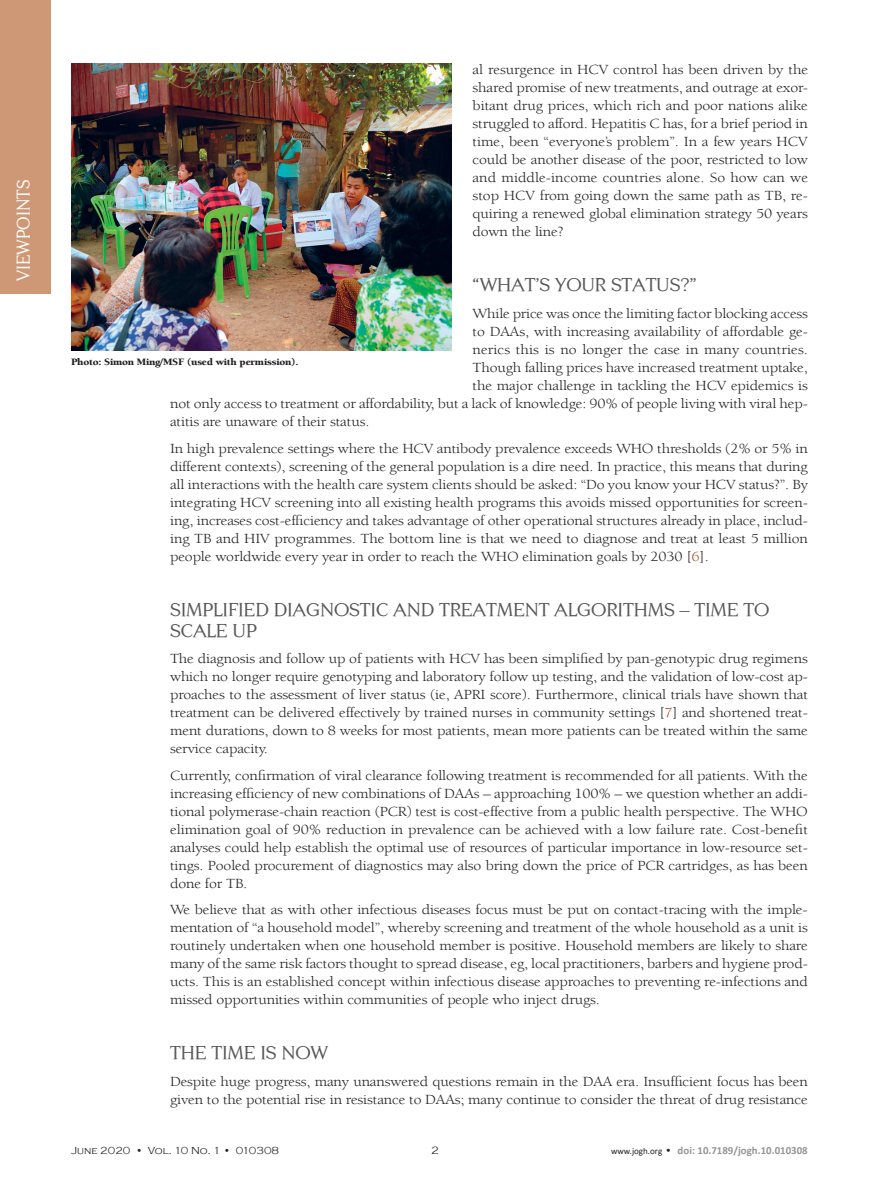
<style>
.page{position:relative;width:893px;height:1191px;background:#fff}
.page>*{position:absolute;margin:0;border:0;box-sizing:border-box;transform-origin:0 0}
.t1{font:18.6px/21px "Centabel";letter-spacing:-.01em;color:#57585a;scale:1.11 1}
.t2{font:18px "Centabel";color:#fff}
.t3{font:14.25px/18px "Berkeley Std";letter-spacing:-.01em;color:#231f20;text-align:justify;scale:1.11 1}
.t4{font:700 10.95px "Calibri";color:#939598}
.t5{font:300 10.95px "Copperplate Gothic";color:#231f20}
.t6{font:300 10.5px "Copperplate Gothic";color:#231f20}
.t7{font:900 10.05px "Berkeley Std";letter-spacing:-.02em;color:#231f20;scale:1.11 1}
.s1{color:#aa4c22}
.s2{font-weight:400;font-size:9px;color:#231f20}
.s3{font-family:"Copperplate Gothic";font-weight:300;color:#231f20}
</style>
<div class="page">
<div style="left:0;top:0;width:51px;height:293px;background:#ce9877"></div>
<img style="left:71px;top:64px;width:380px;height:286px">
<p class="t2" style="left:13px;top:281px;width:103px;rotate:-90deg">VIEWPOINTS</p>
<p class="t3" style="left:473px;top:61px;width:304px">al resurgence in HCV control has been driven by the shared promise of new treatments, and outrage at exor&shy;bitant drug prices, which rich and poor nations alike struggled to afford. Hepatitis C has, for a brief period in time, been “everyone’s problem”. In a few years HCV could be another disease of the poor, restricted to low and middle-income countries alone. So how can we stop HCV from going down the same path as TB, re&shy;quiring a renewed global elimination strategy 50 years down the line?</p>
<h1 class="t1" style="left:473px;top:274px;width:203px">“WHAT’S YOUR STATUS?”</h1>
<p class="t3" style="left:473px;top:305px;width:304px">While price was once the limiting factor blocking access</p>
<p class="t3" style="left:473px;top:323px;width:304px">to DAAs, with increasing availability of affordable ge-</p>
<p class="t3" style="left:473px;top:341px;width:304px">nerics this is no longer the case in many countries.</p>
<p class="t3" style="left:473px;top:359px;width:304px">Though falling prices have increased treatment uptake,</p>
<p class="t3" style="left:473px;top:377px;width:304px">the major challenge in tackling the HCV epidemics is</p>
<p class="t3" style="left:170px;top:395px;width:576px">not only access to treatment or affordability, but a lack of knowledge: 90% of people living with viral hep-</p>
<p class="t3" style="left:170px;top:413px;width:181px">atitis are unaware of their status.</p>
<p class="t3" style="left:170px;top:439px;width:576px">In high prevalence settings where the HCV antibody prevalence exceeds WHO thresholds (2% or 5% in different contexts), screening of the general population is a dire need. In practice, this means that during all interactions with the health care system clients should be asked: “Do you know your HCV status?”. By integrating HCV screening into all existing health programs this avoids missed opportunities for screen&shy;ing, increases cost-efficiency and takes advantage of other operational structures already in place, includ&shy;ing TB and HIV programmes. The bottom line is that we need to diagnose and treat at least 5 million people worldwide every year in order to reach the WHO elimination goals by 2030 [<span class="s1">6</span>].</p>
<h1 class="t1" style="left:170px;top:598px;width:541px">SIMPLIFIED DIAGNOSTIC AND TREATMENT ALGORITHMS – TIME TO<br>SCALE UP</h1>
<p class="t3" style="left:170px;top:650px;width:576px">The diagnosis and follow up of patients with HCV has been simplified by pan-genotypic drug regimens which no longer require genotyping and laboratory follow up testing, and the validation of low-cost ap&shy;proaches to the assessment of liver status (ie, APRI score). Furthermore, clinical trials have shown that treatment can be delivered effectively by trained nurses in community settings [<span class="s1">7</span>] and shortened treat&shy;ment durations, down to 8 weeks for most patients, mean more patients can be treated within the same service capacity.</p>
<p class="t3" style="left:170px;top:766px;width:576px">Currently, confirmation of viral clearance following treatment is recommended for all patients. With the increasing efficiency of new combinations of DAAs – approaching 100% – we question whether an addi&shy;tional polymerase-chain reaction (PCR) test is cost-effective from a public health perspective. The WHO elimination goal of 90% reduction in prevalence can be achieved with a low failure rate. Cost-benefit analyses could help establish the optimal use of resources of particular importance in low-resource set&shy;tings. Pooled procurement of diagnostics may also bring down the price of PCR cartridges, as has been done for TB.</p>
<p class="t3" style="left:170px;top:901px;width:576px">We believe that as with other infectious diseases focus must be put on contact-tracing with the imple&shy;mentation of “a household model”, whereby screening and treatment of the whole household as a unit is routinely undertaken when one household member is positive. Household members are likely to share many of the same risk factors thought to spread disease, eg, local practitioners, barbers and hygiene prod&shy;ucts. This is an established concept within infectious disease approaches to preventing re-infections and missed opportunities within communities of people who inject drugs.</p>
<h1 class="t1" style="left:170px;top:1042px;width:144px">THE TIME IS NOW</h1>
<p class="t3" style="left:170px;top:1072px;width:576px">Despite huge progress, many unanswered questions remain in the DAA era. Insufficient focus has been given to the potential rise in resistance to DAAs; many continue to consider the threat of drug resistance</p>
<p class="t7" style="left:71px;top:356px;width:206px">Photo: Simon Ming/MSF (used with permission).</p>
<p class="t6" style="left:71px;top:1144px;width:210px">June 2020 • Vol. 10 No. 1 • 010308</p>
<p class="t5" style="left:431px;top:1144px;width:9px">2</p>
<p class="t4" style="left:611px;top:1142px;width:198px"><span class="s2">www.jogh.org</span> <span class="s3">•</span> doi: 10.7189/jogh.10.010308</p>
</div>
